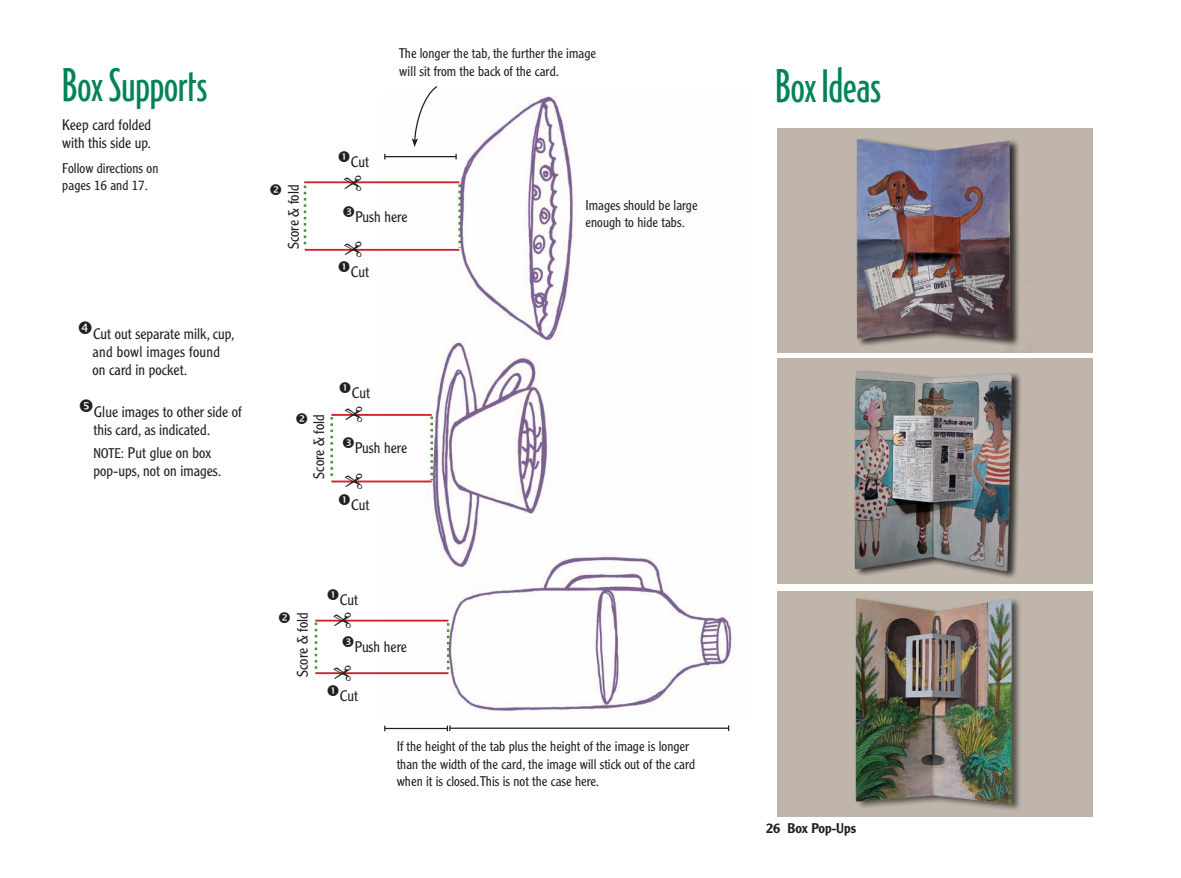
<style>
.page{position:relative;width:1181px;height:878px;background:#fff}
.page>*{position:absolute;margin:0;border:0;box-sizing:border-box;transform-origin:0 0}
.t1{font:300 45px "Generica Condensed";color:#008457}
.t2{font:22.5px "Ouch";color:#231f20}
.t3{font:300 15px/18px "Clearface Gothic LH";color:#231f20}
.t4{font:300 13.75px/17.5px "Clearface Gothic LH";color:#231f20}
.t5{font:500 13.75px "Clearface Gothic LH";color:#231f20}
.s1{font-size:13.75px}
</style>
<div class="page">
<img style="left:382px;top:96px;width:353px;height:615px">
<svg style="left:430px;top:416px;width:3px;height:64px"></svg>
<svg style="left:330px;top:417px;width:3px;height:59px"></svg>
<svg style="left:458px;top:184px;width:3px;height:64px"></svg>
<svg style="left:304px;top:185px;width:2px;height:60px"></svg>
<hr style="left:385px;top:156px;width:71px;height:1px;background:#231f20">
<svg style="left:447px;top:623px;width:2px;height:47px"></svg>
<svg style="left:315px;top:622px;width:2px;height:47px"></svg>
<hr style="left:304px;top:181px;width:155px;height:2px;background:#d1232a">
<hr style="left:305px;top:249px;width:154px;height:2px;background:#d1232a">
<hr style="left:331px;top:414px;width:101px;height:2px;background:#d1232a">
<hr style="left:331px;top:480px;width:101px;height:2px;background:#d1232a">
<hr style="left:315px;top:619px;width:133px;height:2px;background:#d1232a">
<hr style="left:315px;top:672px;width:133px;height:2px;background:#d1232a">
<svg style="left:412px;top:86px;width:27px;height:61px"></svg>
<hr style="left:385px;top:727px;width:62px;height:2px;background:#231f20">
<hr style="left:450px;top:727px;width:279px;height:1px;background:#231f20">
<svg style="left:447px;top:725px;width:3px;height:6px"></svg>
<img style="left:778px;top:358px;width:315px;height:225px">
<img style="left:778px;top:128px;width:315px;height:224px">
<img style="left:778px;top:591px;width:315px;height:225px">
<p class="t1" style="left:62px;top:60px;width:147px">Box Supports</p>
<p class="t3" style="left:62px;top:116px;width:91px">Keep card folded with this side up.</p>
<p class="t4" style="left:62px;top:160px;width:98px;line-height:16.5px">Follow directions on pages 16 and 17.</p>
<p class="t3" style="left:93px;top:324px;width:143px">Cut out separate milk, cup, and bowl images found on card in pocket.</p>
<p class="t3" style="left:93px;top:403px;width:150px">Glue images to other side of this card, as indicated.</p>
<p class="t3" style="left:93px;top:443px;width:130px"><span class="s1">NOTE:</span> Put glue on box pop-ups, not on images.</p>
<p class="t3" style="left:285px;top:249px;width:66px;rotate:-90deg">Score &amp; fold</p>
<p class="t4" style="left:399px;top:45px;width:198px">The longer the tab, the further the image will sit from the back of the card.</p>
<p class="t3" style="left:351px;top:153px;width:20px">Cut</p>
<p class="t2" style="left:338px;top:191px;width:18px;rotate:-90deg">X</p>
<p class="t3" style="left:355px;top:208px;width:54px">Push here</p>
<p class="t2" style="left:338px;top:257px;width:18px;rotate:-90deg">X</p>
<p class="t3" style="left:351px;top:263px;width:20px">Cut</p>
<p class="t4" style="left:585px;top:196px;width:114px">Images should be large enough to hide tabs.</p>
<p class="t3" style="left:310px;top:478px;width:66px;rotate:-90deg">Score &amp; fold</p>
<p class="t3" style="left:352px;top:384px;width:20px">Cut</p>
<p class="t2" style="left:339px;top:422px;width:18px;rotate:-90deg">X</p>
<p class="t3" style="left:355px;top:439px;width:54px">Push here</p>
<p class="t2" style="left:339px;top:489px;width:18px;rotate:-90deg">X</p>
<p class="t3" style="left:351px;top:495px;width:20px">Cut</p>
<p class="t3" style="left:294px;top:677px;width:66px;rotate:-90deg">Score &amp; fold</p>
<p class="t3" style="left:340px;top:590px;width:20px">Cut</p>
<p class="t2" style="left:328px;top:627px;width:18px;rotate:-90deg">X</p>
<p class="t3" style="left:355px;top:637px;width:54px">Push here</p>
<p class="t2" style="left:328px;top:680px;width:18px;rotate:-90deg">X</p>
<p class="t3" style="left:340px;top:687px;width:20px">Cut</p>
<p class="t4" style="left:397px;top:737px;width:300px">If the height of the tab plus the height of the image is longer than the width of the card, the image will stick out of the card when it is closed. This is not the case here.</p>
<p class="t1" style="left:775px;top:61px;width:107px">Box Ideas</p>
<p class="t5" style="left:766px;top:819px;width:92px">26 Box Pop-Ups</p>
</div>
